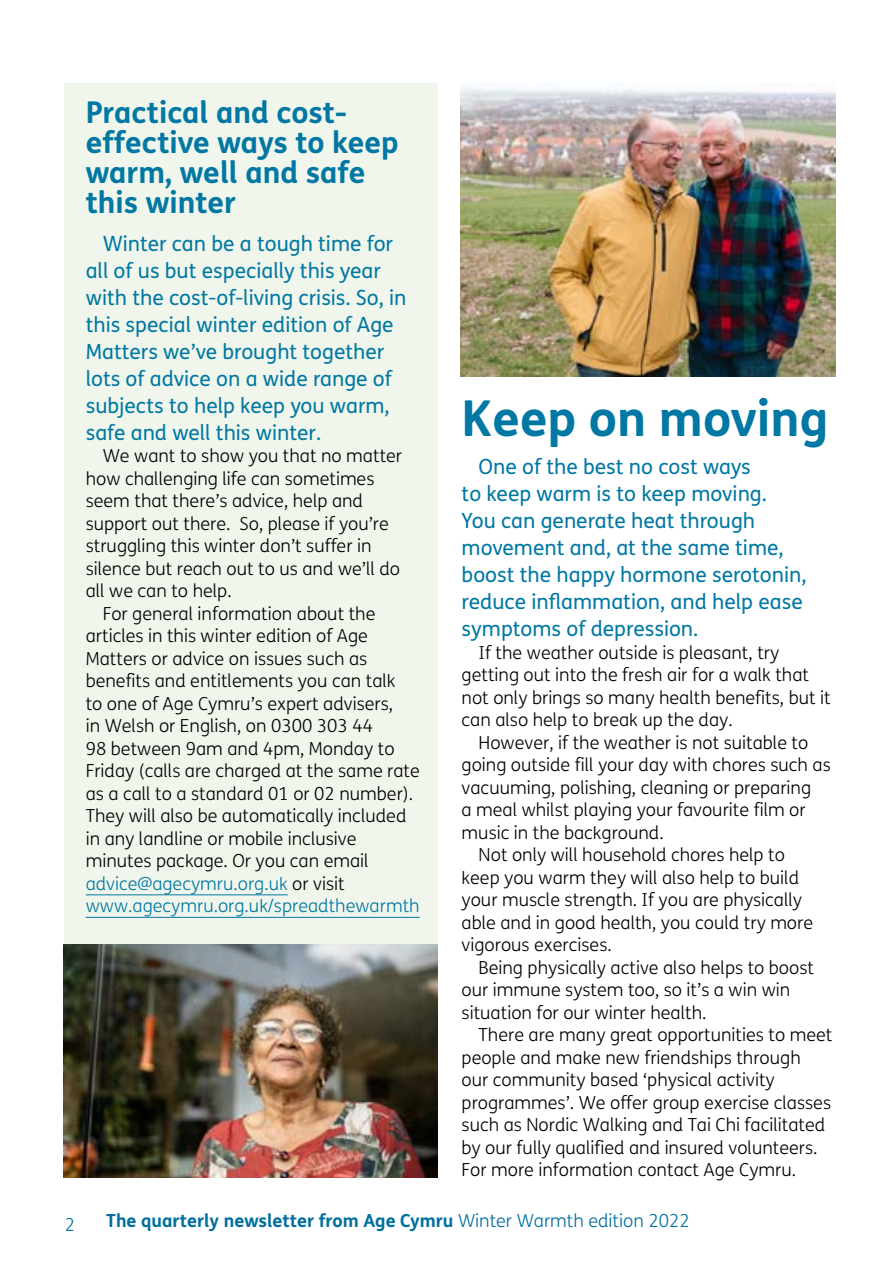
<style>
.page{position:relative;width:893px;height:1263px;background:#fff}
.page>*{position:absolute;margin:0;border:0;box-sizing:border-box;transform-origin:0 0}
.t1{font:700 49.5px "FS Me";color:#0078a3}
.t2{font:700 30px/30px "FS Me";color:#0078a3}
.t3{font:21px/27px "FS Me";color:#0078a3}
.t4{font:300 18px/22.5px "FS Me";color:#000}
.t5{font:700 18px "FS Me";color:#006f9e}
.t6{font:300 18px "FS Me";color:#006f9e}
.s1{color:#0078a3}
.s2{font-weight:300}
</style>
<div class="page">
<div style="left:64px;top:83px;width:373px;height:1095px;background:#f1f6ec"></div>
<img style="left:460px;top:86px;width:375px;height:290px">
<img style="left:64px;top:944px;width:373px;height:234px">
<hr style="left:86px;top:894px;width:202px;height:1px;background:#0078a3">
<hr style="left:86px;top:917px;width:334px;height:1px;background:#0078a3">
<h2 class="t2" style="left:86px;top:96px;width:314px">Practical and cost&shy;effective ways to keep warm, well and safe this winter</h2>
<p class="t3" style="left:86px;top:230px;width:322px;text-indent:17px">Winter can be a tough time for all of us but especially this year with the cost-of-living crisis. So, in this special winter edition of Age<br>Matters we’ve brought together lots of advice on a wide range of subjects to help keep you warm, safe and well this winter.</p>
<p class="t4" style="left:86px;top:445px;width:318px;text-indent:17px">We want to show you that no matter how challenging life can sometimes seem that there’s advice, help and support out there. So, please if you’re struggling this winter don’t suffer in silence but reach out to us and we’ll do all we can to help.</p>
<p class="t4" style="left:86px;top:603px;width:336px;text-indent:17px">For general information about the articles in this winter edition of Age Matters or advice on issues such as benefits and entitlements you can talk<br>to one of Age Cymru’s expert advisers,<br>in Welsh or English, on 0300 303 44<br>98 between 9am and 4pm, Monday to Friday (calls are charged at the same rate as a call to a standard 01 or 02 number).<br>They will also be automatically included in any landline or mobile inclusive minutes package. Or you can email <span class="s1">advice@agecymru.org.uk</span> or visit <span class="s1">www.agecymru.org.uk/spreadthewarmth</span></p>
<h1 class="t1" style="left:462px;top:381px;width:368px">Keep on moving</h1>
<p class="t3" style="left:462px;top:453px;width:346px;text-indent:17px">One of the best no cost ways<br>to keep warm is to keep moving.<br>You can generate heat through movement and, at the same time, boost the happy hormone serotonin, reduce inflammation, and help ease symptoms of depression.</p>
<p class="t4" style="left:462px;top:641px;width:371px;text-indent:17px">If the weather outside is pleasant, try getting out into the fresh air for a walk that not only brings so many health benefits, but it can also help to break up the day.</p>
<p class="t4" style="left:479px;top:731px;width:331px">However, if the weather is not suitable to</p>
<p class="t4" style="left:462px;top:754px;width:371px">going outside fill your day with chores such as</p>
<p class="t4" style="left:462px;top:776px;width:351px">vacuuming, polishing, cleaning or preparing</p>
<p class="t4" style="left:462px;top:799px;width:345px">a meal whilst playing your favourite film or</p>
<p class="t4" style="left:462px;top:821px;width:204px">music in the background.</p>
<p class="t4" style="left:479px;top:844px;width:308px">Not only will household chores help to</p>
<p class="t4" style="left:462px;top:866px;width:339px">keep you warm they will also help to build</p>
<p class="t4" style="left:462px;top:889px;width:342px">your muscle strength. If you are physically</p>
<p class="t4" style="left:462px;top:911px;width:353px">able and in good health, you could try more</p>
<p class="t4" style="left:462px;top:934px;width:152px">vigorous exercises.</p>
<p class="t4" style="left:479px;top:956px;width:337px">Being physically active also helps to boost</p>
<p class="t4" style="left:462px;top:979px;width:330px">our immune system too, so it’s a win win</p>
<p class="t4" style="left:462px;top:1001px;width:246px">situation for our winter health.</p>
<p class="t4" style="left:479px;top:1024px;width:355px">There are many great opportunities to meet</p>
<p class="t4" style="left:462px;top:1046px;width:341px">people and make new friendships through</p>
<p class="t4" style="left:462px;top:1069px;width:315px">our community based ‘physical activity</p>
<p class="t4" style="left:462px;top:1091px;width:371px">programmes’. We offer group exercise classes</p>
<p class="t4" style="left:462px;top:1114px;width:365px">such as Nordic Walking and Tai Chi facilitated</p>
<p class="t4" style="left:462px;top:1136px;width:357px">by our fully qualified and insured volunteers.</p>
<p class="t4" style="left:462px;top:1159px;width:336px">For more information contact Age Cymru.</p>
<p class="t6" style="left:65px;top:1214px;width:12px">2</p>
<p class="t5" style="left:106px;top:1207px;width:585px">The quarterly newsletter from Age Cymru <span class="s2">Winter Warmth edition 2022</span></p>
</div>
